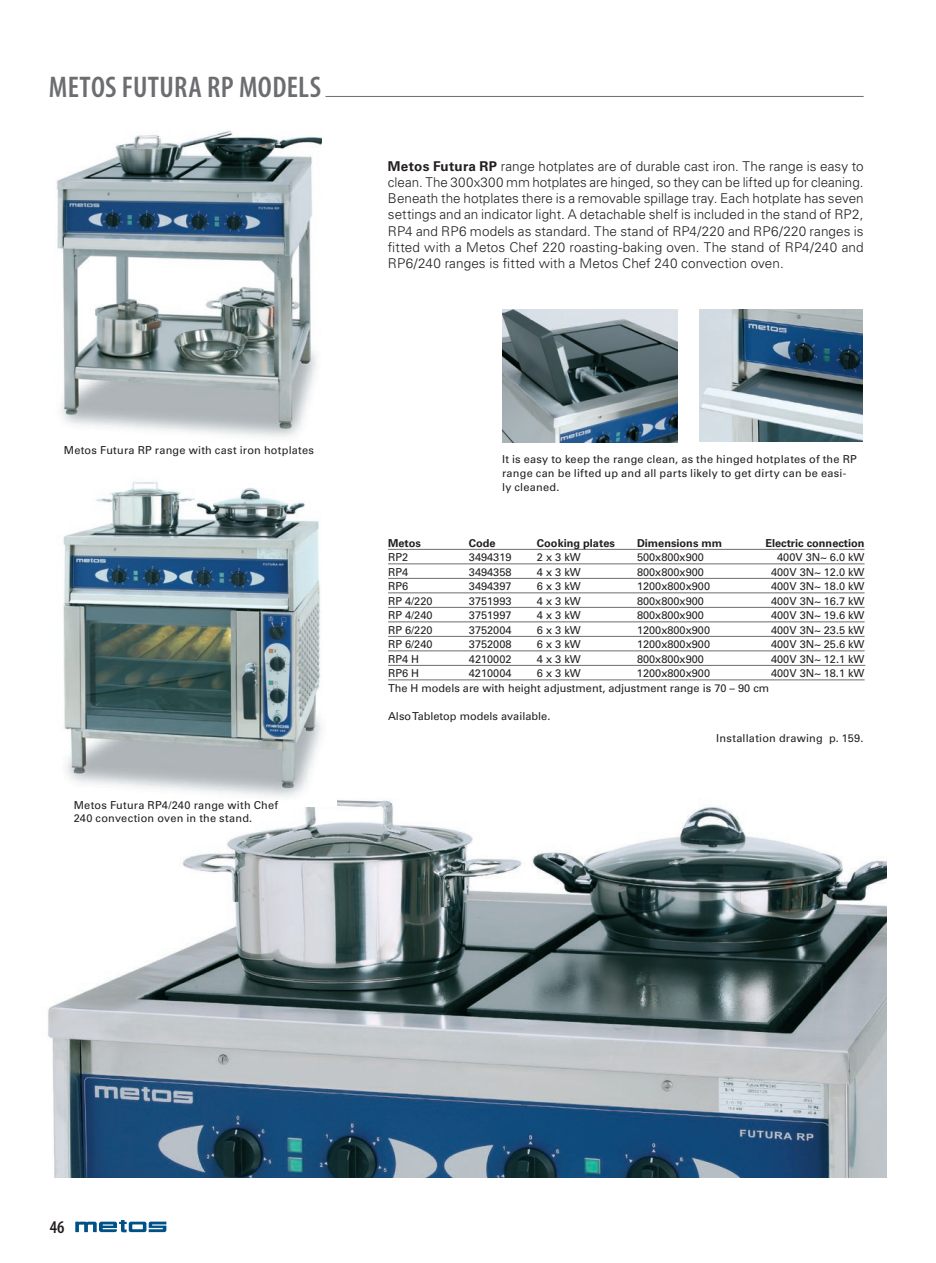
<style>
.page{position:relative;width:936px;height:1263px;background:#fff}
.page>*{position:absolute;margin:0;border:0;box-sizing:border-box;transform-origin:0 0}
.t1{font:600 condensed 30px "Myriad Pro";letter-spacing:.01em;color:#6c6d70}
.t2{font:600 condensed 18px "Myriad Pro";color:#231f20}
.t3{font:300 13.5px/16.2px "Univers LT Std";letter-spacing:.005em;color:#231f20;text-align:justify}
.t4{font:10.95px "Univers LT Std";color:#231f20}
.t5{font:10.95px/13.8px "Univers LT Std";letter-spacing:.02em;color:#231f20}
.t6{font:700 10.95px "Univers LT Std";color:#231f20}
.s1{font-weight:700}
</style>
<div class="page">
<img style="left:47px;top:800px;width:839px;height:378px">
<img style="left:502px;top:309px;width:175px;height:134px">
<img style="left:699px;top:309px;width:163px;height:132px">
<img style="left:47px;top:481px;width:289px;height:323px">
<img style="left:56px;top:131px;width:265px;height:306px">
<hr style="left:325px;top:96px;width:538px;height:1px;background:#6c6d70">
<hr style="left:388px;top:549px;width:476px;height:1px;background:#6c6d70">
<hr style="left:388px;top:563px;width:476px;height:1px;background:#6c6d70">
<hr style="left:388px;top:578px;width:476px;height:1px;background:#6c6d70">
<hr style="left:388px;top:592px;width:476px;height:1px;background:#6c6d70">
<hr style="left:388px;top:607px;width:476px;height:1px;background:#6c6d70">
<hr style="left:388px;top:621px;width:476px;height:1px;background:#6c6d70">
<hr style="left:388px;top:636px;width:476px;height:1px;background:#6c6d70">
<hr style="left:388px;top:650px;width:476px;height:1px;background:#6c6d70">
<hr style="left:388px;top:665px;width:477px;height:1px;background:#6c6d70">
<hr style="left:388px;top:679px;width:476px;height:1px;background:#6c6d70">
<svg style="left:75px;top:1220px;width:91px;height:12px"></svg>
<h1 class="t1" style="left:49px;top:71px;width:274px">METOS FUTURA RP MODELS</h1>
<p class="t3" style="left:388px;top:158px;width:477px"><span class="s1">Metos Futura RP</span> range hotplates are of durable cast iron. The range is easy to clean. The 300x300 mm hotplates are hinged, so they can be lifted up for cleaning.<br>Beneath the hotplates there is a removable spillage tray. Each hotplate has seven settings and an indicator light. A detachable shelf is included in the stand of RP2, RP4 and RP6 models as standard. The stand of RP4/220 and RP6/220 ranges is fitted with a Metos Chef 220 roasting-baking oven. The stand of RP4/240 and RP6/240 ranges is fitted with a Metos Chef 240 convection oven.</p>
<p class="t5" style="left:64px;top:444px;width:252px">Metos Futura RP range with cast iron hotplates</p>
<p class="t5" style="left:74px;top:798px;width:206px">Metos Futura RP4/240 range with Chef<br>240 convection oven in the stand.</p>
<p class="t5" style="left:502px;top:452px;width:356px">It is easy to keep the range clean, as the hinged hotplates of the RP range can be lifted up and all parts likely to get dirty can be easi&shy;ly cleaned.</p>
<p class="t6" style="left:388px;top:537px;width:34px">Metos</p>
<p class="t6" style="left:469px;top:537px;width:28px">Code</p>
<p class="t6" style="left:537px;top:537px;width:79px">Cooking plates</p>
<p class="t6" style="left:637px;top:537px;width:87px">Dimensions mm</p>
<p class="t6" style="left:765px;top:537px;width:101px">Electric connection</p>
<p class="t4" style="left:388px;top:551px;width:22px">RP2</p>
<p class="t4" style="left:469px;top:551px;width:44px">3494319</p>
<p class="t4" style="left:537px;top:551px;width:45px">2 x 3 kW</p>
<p class="t4" style="left:637px;top:551px;width:68px">500x800x900</p>
<p class="t4" style="left:777px;top:551px;width:89px">400V 3N~ 6.0 kW</p>
<p class="t4" style="left:388px;top:565px;width:22px">RP4</p>
<p class="t4" style="left:469px;top:565px;width:44px">3494358</p>
<p class="t4" style="left:537px;top:565px;width:45px">4 x 3 kW</p>
<p class="t4" style="left:637px;top:565px;width:68px">800x800x900</p>
<p class="t4" style="left:771px;top:565px;width:95px">400V 3N~ 12.0 kW</p>
<p class="t4" style="left:388px;top:580px;width:22px">RP6</p>
<p class="t4" style="left:469px;top:580px;width:44px">3494397</p>
<p class="t4" style="left:537px;top:580px;width:45px">6 x 3 kW</p>
<p class="t4" style="left:637px;top:580px;width:75px">1200x800x900</p>
<p class="t4" style="left:771px;top:580px;width:95px">400V 3N~ 18.0 kW</p>
<p class="t4" style="left:388px;top:594px;width:46px">RP 4/220</p>
<p class="t4" style="left:469px;top:594px;width:44px">3751993</p>
<p class="t4" style="left:537px;top:594px;width:45px">4 x 3 kW</p>
<p class="t4" style="left:637px;top:594px;width:68px">800x800x900</p>
<p class="t4" style="left:771px;top:594px;width:95px">400V 3N~ 16.7 kW</p>
<p class="t4" style="left:388px;top:609px;width:46px">RP 4/240</p>
<p class="t4" style="left:469px;top:609px;width:44px">3751997</p>
<p class="t4" style="left:537px;top:609px;width:45px">4 x 3 kW</p>
<p class="t4" style="left:637px;top:609px;width:68px">800x800x900</p>
<p class="t4" style="left:771px;top:609px;width:95px">400V 3N~ 19.6 kW</p>
<p class="t4" style="left:388px;top:623px;width:46px">RP 6/220</p>
<p class="t4" style="left:469px;top:623px;width:44px">3752004</p>
<p class="t4" style="left:537px;top:623px;width:45px">6 x 3 kW</p>
<p class="t4" style="left:637px;top:623px;width:75px">1200x800x900</p>
<p class="t4" style="left:771px;top:623px;width:95px">400V 3N~ 23.5 kW</p>
<p class="t4" style="left:388px;top:638px;width:46px">RP 6/240</p>
<p class="t4" style="left:469px;top:638px;width:44px">3752008</p>
<p class="t4" style="left:537px;top:638px;width:45px">6 x 3 kW</p>
<p class="t4" style="left:637px;top:638px;width:75px">1200x800x900</p>
<p class="t4" style="left:771px;top:638px;width:95px">400V 3N~ 25.6 kW</p>
<p class="t4" style="left:388px;top:652px;width:33px">RP4 H</p>
<p class="t4" style="left:469px;top:652px;width:44px">4210002</p>
<p class="t4" style="left:537px;top:652px;width:45px">4 x 3 kW</p>
<p class="t4" style="left:637px;top:652px;width:68px">800x800x900</p>
<p class="t4" style="left:771px;top:652px;width:95px">400V 3N~ 12.1 kW</p>
<p class="t4" style="left:388px;top:667px;width:33px">RP6 H</p>
<p class="t4" style="left:469px;top:667px;width:44px">4210004</p>
<p class="t4" style="left:537px;top:667px;width:45px">6 x 3 kW</p>
<p class="t4" style="left:637px;top:667px;width:75px">1200x800x900</p>
<p class="t4" style="left:771px;top:667px;width:95px">400V 3N~ 18.1 kW</p>
<p class="t4" style="left:388px;top:682px;width:382px">The H models are with height adjustment, adjustment range is 70 – 90 cm</p>
<p class="t4" style="left:388px;top:709px;width:164px">Also Tabletop models available.</p>
<p class="t5" style="left:716px;top:731px;width:149px">Installation drawing p. 159.</p>
<h2 class="t2" style="left:50px;top:1217px;width:16px">46</h2>
</div>
